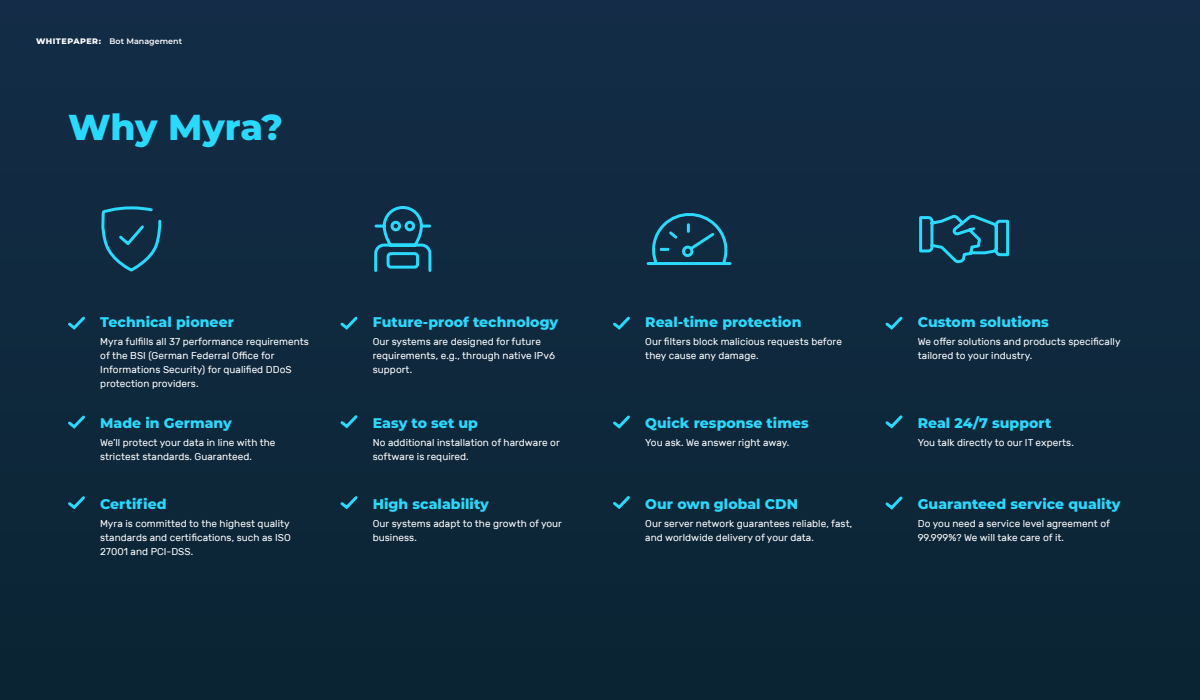
<style>
.page{position:relative;width:1200px;height:700px;background:#0f283d}
.page>*{position:absolute;margin:0;border:0;box-sizing:border-box;transform-origin:0 0}
.t1{font:800 36px "Montserrat";color:#2ad9ff}
.t2{font:800 14px "Montserrat";letter-spacing:.005em;color:#2ad9ff}
.t3{font:10px/14px "Rubik";letter-spacing:.005em;color:#fff}
.t4{font:600 8px "Montserrat";color:#fff}
.s1{font-weight:800}
</style>
<div class="page">
<svg style="left:101px;top:206px;width:61px;height:66px"></svg>
<svg style="left:919px;top:214px;width:91px;height:50px"></svg>
<svg style="left:646px;top:213px;width:86px;height:52px"></svg>
<svg style="left:374px;top:206px;width:58px;height:66px"></svg>
<svg style="left:68px;top:316px;width:17px;height:14px"></svg>
<svg style="left:68px;top:415px;width:17px;height:14px"></svg>
<svg style="left:68px;top:496px;width:17px;height:14px"></svg>
<svg style="left:340px;top:316px;width:18px;height:14px"></svg>
<svg style="left:340px;top:415px;width:18px;height:14px"></svg>
<svg style="left:340px;top:496px;width:18px;height:14px"></svg>
<svg style="left:613px;top:316px;width:17px;height:14px"></svg>
<svg style="left:613px;top:415px;width:17px;height:14px"></svg>
<svg style="left:613px;top:496px;width:17px;height:13px"></svg>
<svg style="left:885px;top:316px;width:18px;height:14px"></svg>
<svg style="left:885px;top:415px;width:18px;height:14px"></svg>
<svg style="left:885px;top:496px;width:18px;height:14px"></svg>
<p class="t4" style="left:36px;top:35px;width:148px"><span class="s1">WHITEPAPER:</span> Bot Management</p>
<h1 class="t1" style="left:68px;top:101px;width:217px">Why Myra?</h1>
<h2 class="t2" style="left:100px;top:312px;width:135px">Technical pioneer</h2>
<p class="t3" style="left:100px;top:335px;width:210px">Myra fulfills all 37 performance requirements of the BSI (German Federral Office for Informations Security) for qualified DDoS protection providers.</p>
<h2 class="t2" style="left:100px;top:413px;width:133px">Made in Germany</h2>
<p class="t3" style="left:100px;top:436px;width:177px">We’ll protect your data in line with the strictest standards. Guaranteed.</p>
<h2 class="t2" style="left:100px;top:494px;width:68px">Certified</h2>
<p class="t3" style="left:100px;top:517px;width:192px;text-align:justify">Myra is committed to the highest quality standards and certifications, such as ISO 27001 and PCI-DSS.</p>
<h2 class="t2" style="left:373px;top:312px;width:187px">Future-proof technology</h2>
<p class="t3" style="left:373px;top:335px;width:184px">Our systems are designed for future requirements, e.g., through native IPv6 support.</p>
<h2 class="t2" style="left:373px;top:413px;width:107px">Easy to set up</h2>
<p class="t3" style="left:373px;top:436px;width:188px">No additional installation of hardware or software is required.</p>
<h2 class="t2" style="left:373px;top:494px;width:118px">High scalability</h2>
<p class="t3" style="left:373px;top:517px;width:191px">Our systems adapt to the growth of your business.</p>
<h2 class="t2" style="left:645px;top:312px;width:158px">Real-time protection</h2>
<p class="t3" style="left:645px;top:335px;width:198px">Our filters block malicious requests before they cause any damage.</p>
<h2 class="t2" style="left:645px;top:413px;width:165px">Quick response times</h2>
<p class="t3" style="left:645px;top:436px;width:145px">You ask. We answer right away.</p>
<h2 class="t2" style="left:645px;top:494px;width:154px">Our own global CDN</h2>
<p class="t3" style="left:645px;top:517px;width:208px">Our server network guarantees reliable, fast, and worldwide delivery of your data.</p>
<h2 class="t2" style="left:918px;top:312px;width:133px">Custom solutions</h2>
<p class="t3" style="left:918px;top:335px;width:204px">We offer solutions and products specifically tailored to your industry.</p>
<h2 class="t2" style="left:918px;top:413px;width:135px">Real 24/7 support</h2>
<p class="t3" style="left:918px;top:436px;width:157px">You talk directly to our IT experts.</p>
<h2 class="t2" style="left:918px;top:494px;width:204px">Guaranteed service quality</h2>
<p class="t3" style="left:918px;top:517px;width:194px">Do you need a service level agreement of<br>99.999%? We will take care of it.</p>
</div>
